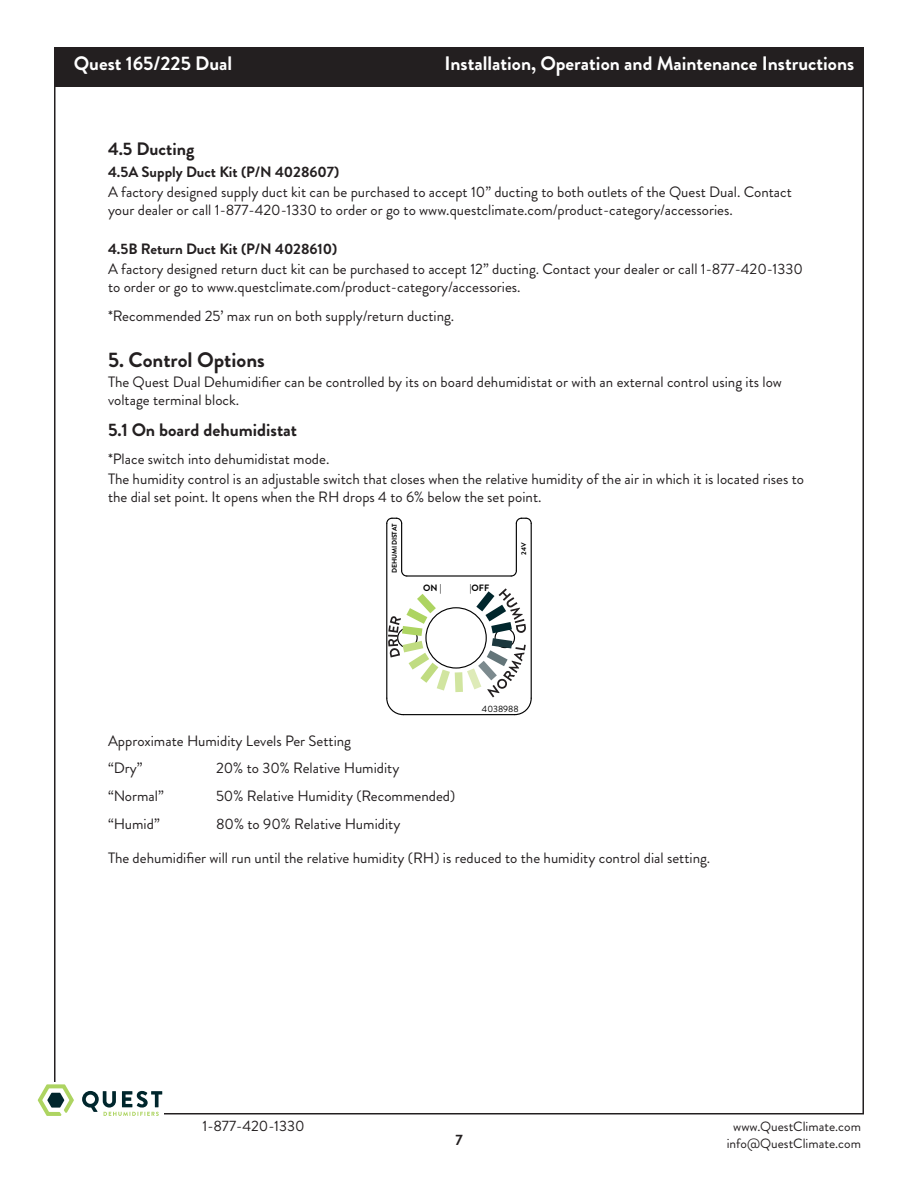
<style>
.page{position:relative;width:918px;height:1188px;background:#fff}
.page>*{position:absolute;margin:0;border:0;box-sizing:border-box;transform-origin:0 0}
._10_pt_bold_subhead{font:700 21px "Brandon Grotesque";color:#231f20}
.t1{font:700 19.5px "Brandon Grotesque";color:#fff}
.Bold_14_pt_subheads{font:700 18px "Brandon Grotesque";color:#231f20}
._12pt_bold{font:700 18px "Brandon Grotesque";color:#231f20}
.Bold_14_pt_subheads-2{font:15px/18px "Brandon Grotesque";color:#231f20}
._10_pt_bold_subhead-2{font:15px/18px "Brandon Grotesque";color:#231f20}
._10_pt_bold_subhead-3{font:700 15px "Brandon Grotesque";color:#231f20}
.t2{font:13.5px/16.2px "Brandon Grotesque";color:#231f20;text-align:center}
.t3{font:9.15px "Brandon Grotesque";color:#000}
.t4{font:700 9.15px "Brandon Grotesque";color:#000}
.t5{font:700 6.9px "Brandon Grotesque";color:#000}
</style>
<div class="page">
<div style="left:54px;top:47px;width:810px;height:40px;background:#231f20"></div>
<svg style="left:38px;top:1084px;width:36px;height:32px"></svg>
<svg style="left:82px;top:1091px;width:80px;height:25px"></svg>
<hr style="left:386px;top:523px;width:1px;height:175px;background:#000">
<hr style="left:401px;top:523px;width:1px;height:48px;background:#000">
<hr style="left:407px;top:575px;width:104px;height:2px;background:#000">
<hr style="left:516px;top:523px;width:1px;height:48px;background:#000">
<hr style="left:531px;top:523px;width:1px;height:175px;background:#000">
<svg style="left:386px;top:517px;width:17px;height:8px"></svg>
<svg style="left:401px;top:570px;width:7px;height:7px"></svg>
<svg style="left:510px;top:570px;width:7px;height:7px"></svg>
<svg style="left:515px;top:517px;width:17px;height:8px"></svg>
<svg style="left:386px;top:588px;width:146px;height:128px"></svg>
<h2 class="t1" style="left:74px;top:50px;width:160px">Quest 165/225 Dual</h2>
<h2 class="t1" style="left:445px;top:50px;width:411px">Installation, Operation and Maintenance Instructions</h2>
<p class="_12pt_bold" style="left:108px;top:136px;width:88px">4.5 Ducting</p>
<p class="_10_pt_bold_subhead-3" style="left:108px;top:162px;width:233px">4.5A Supply Duct Kit (P/N 4028607)</p>
<p class="_10_pt_bold_subhead-2" style="left:108px;top:183px;width:685px">A factory designed supply duct kit can be purchased to accept 10” ducting to both outlets of the Quest Dual. Contact your dealer or call 1-877-420-1330 to order or go to www.questclimate.com/product-category/accessories.</p>
<p class="_10_pt_bold_subhead-3" style="left:108px;top:238px;width:231px">4.5B Return Duct Kit (P/N 4028610)</p>
<p class="_10_pt_bold_subhead-2" style="left:108px;top:260px;width:696px">A factory designed return duct kit can be purchased to accept 12” ducting. Contact your dealer or call 1-877-420-1330 to order or go to www.questclimate.com/product-category/accessories.</p>
<p class="_10_pt_bold_subhead-2" style="left:108px;top:307px;width:348px">*Recommended 25’ max run on both supply/return ducting.</p>
<p class="_10_pt_bold_subhead" style="left:108px;top:345px;width:158px">5. Control Options</p>
<p class="Bold_14_pt_subheads-2" style="left:108px;top:373px;width:676px">The Quest Dual Dehumidifier can be controlled by its on board dehumidistat or with an external control using its low voltage terminal block.</p>
<p class="Bold_14_pt_subheads" style="left:108px;top:417px;width:191px">5.1 On board dehumidistat</p>
<p class="_10_pt_bold_subhead-2" style="left:108px;top:450px;width:223px">*Place switch into dehumidistat mode.</p>
<p class="Bold_14_pt_subheads-2" style="left:108px;top:470px;width:698px">The humidity control is an adjustable switch that closes when the relative humidity of the air in which it is located rises to the dial set point. It opens when the RH drops 4 to 6% below the set point.</p>
<p class="t5" style="left:390px;top:573px;width:51px;rotate:-90deg">DEHUMIDISTAT</p>
<p class="t4" style="left:423px;top:581px;width:20px">ON |</p>
<p class="t4" style="left:470px;top:581px;width:21px">|OFF</p>
<p class="t5" style="left:519px;top:555px;width:14px;rotate:-90deg">24V</p>
<p class="t3" style="left:482px;top:703px;width:38px">4038988</p>
<p class="Bold_14_pt_subheads-2" style="left:108px;top:732px;width:245px">Approximate Humidity Levels Per Setting</p>
<p class="Bold_14_pt_subheads-2" style="left:108px;top:759px;width:36px">“Dry”</p>
<p class="Bold_14_pt_subheads-2" style="left:216px;top:759px;width:185px">20% to 30% Relative Humidity</p>
<p class="Bold_14_pt_subheads-2" style="left:108px;top:787px;width:57px">“Normal”</p>
<p class="Bold_14_pt_subheads-2" style="left:216px;top:787px;width:241px">50% Relative Humidity (Recommended)</p>
<p class="Bold_14_pt_subheads-2" style="left:108px;top:815px;width:53px">“Humid”</p>
<p class="Bold_14_pt_subheads-2" style="left:216px;top:815px;width:186px">80% to 90% Relative Humidity</p>
<p class="Bold_14_pt_subheads-2" style="left:108px;top:849px;width:604px">The dehumidifier will run until the relative humidity (RH) is reduced to the humidity control dial setting.</p>
<p class="_10_pt_bold_subhead-2" style="left:202px;top:1117px;width:104px">1-877-420-1330</p>
<p class="_10_pt_bold_subhead-3" style="left:455px;top:1129px;width:9px">7</p>
<p class="t2" style="left:727px;top:1119px;width:136px">www.QuestClimate.com info@QuestClimate.com</p>
</div>
